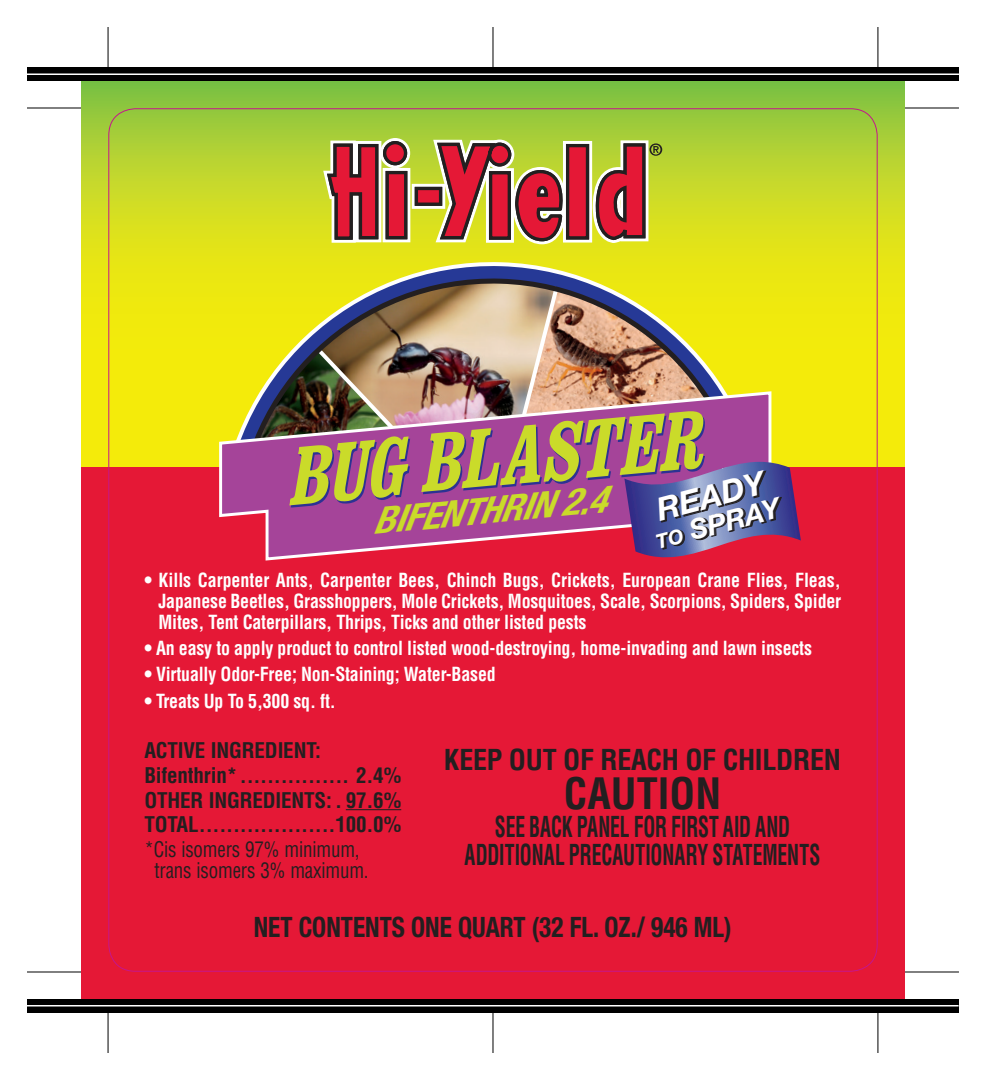
<style>
.page{position:relative;width:986px;height:1080px;background:#fff}
.page>*{position:absolute;margin:0;border:0;box-sizing:border-box;transform-origin:0 0}
.t1{font:700 condensed 42.3px "Helvetica LT Std";color:#231f20}
.t2{font:italic 700 condensed 36.6px "Helvetica Neue LT Std";color:#cadb2a;scale:1.08 1}
.t3{font:italic 700 31.8px "Helvetica Neue LT Std";color:#fff}
.t4{font:700 condensed 28.2px/28.2px "Helvetica LT Std";letter-spacing:-.01em;color:#231f20;text-align:center;scale:.7 1}
.t5{font:700 condensed 28.2px "Helvetica Neue LT Std";color:#231f20;scale:.9 1}
.t6{font:700 condensed 28.2px "Helvetica LT Std";letter-spacing:-.01em;color:#231f20}
.t7{font:italic 700 27.9px "Helvetica Neue LT Std";color:#fff}
.t8{font:700 condensed 21px "Helvetica LT Std";letter-spacing:-.01em;color:#231f20}
.t9{font:condensed 21px "Helvetica LT Std";letter-spacing:-.01em;color:#231f20;scale:.9 1}
.t10{font:700 condensed 18.9px/21px "Helvetica LT Std";letter-spacing:-.01em;color:#fff;text-align:justify;scale:.94 1}
</style>
<div class="page">
<hr style="left:27px;top:107px;width:54px;height:2px;background:#000">
<hr style="left:904px;top:107px;width:54px;height:2px;background:#000">
<hr style="left:27px;top:971px;width:54px;height:2px;background:#000">
<hr style="left:904px;top:971px;width:54px;height:2px;background:#000">
<hr style="left:107px;top:27px;width:2px;height:54px;background:#000">
<hr style="left:107px;top:999px;width:2px;height:54px;background:#000">
<hr style="left:492px;top:27px;width:1px;height:54px;background:#000">
<hr style="left:492px;top:999px;width:1px;height:54px;background:#000">
<hr style="left:877px;top:27px;width:1px;height:54px;background:#000">
<hr style="left:877px;top:999px;width:1px;height:54px;background:#000">
<div style="left:27px;top:999px;width:931px;height:13px;background:#000"></div>
<hr style="left:27px;top:1005px;width:931px;height:1px;background:#fff">
<div style="left:27px;top:68px;width:931px;height:13px;background:#000"></div>
<hr style="left:27px;top:74px;width:931px;height:1px;background:#fff">
<svg style="left:81px;top:81px;width:823px;height:387px;background:#c7d725"></svg>
<svg style="left:212px;top:256px;width:561px;height:212px;background:#e5e21e"></svg>
<img style="left:229px;top:272px;width:527px;height:118px">
<div style="left:81px;top:468px;width:823px;height:531px;background:#e51836"></div>
<hr style="left:346px;top:809px;width:55px;height:1px;background:#231f20">
<svg style="left:323px;top:138px;width:339px;height:106px;background:#b97450"></svg>
<img style="left:218px;top:390px;width:555px;height:171px">
<svg style="left:289px;top:436px;width:121px;height:72px;background:#a98567"></svg>
<svg style="left:421px;top:410px;width:380px;height:151px;background:#a36479"></svg>
<p class="t2" style="left:369px;top:498px;width:219px;rotate:-5deg">BIFENTHRIN 2.4</p>
<p class="t3" style="left:652px;top:491px;width:112px;rotate:-15deg">READY</p>
<p class="t7" style="left:685px;top:514px;width:94px;rotate:-15deg">SPRAY</p>
<p class="t10" style="left:158px;top:569px;width:728px;text-indent:-14px">• Kills Carpenter Ants, Carpenter Bees, Chinch Bugs, Crickets, European Crane Flies, Fleas, Japanese Beetles, Grasshoppers, Mole Crickets, Mosquitoes, Scale, Scorpions, Spiders, Spider Mites, Tent Caterpillars, Thrips, Ticks and other listed pests</p>
<p class="t10" style="left:144px;top:638px;width:711px">• An easy to apply product to control listed wood-destroying, home-invading and lawn insects</p>
<p class="t10" style="left:144px;top:664px;width:375px">• Virtually Odor-Free; Non-Staining; Water-Based</p>
<p class="t10" style="left:144px;top:690px;width:205px">• Treats Up To 5,300 sq. ft.</p>
<p class="t8" style="left:144px;top:738px;width:178px">ACTIVE INGREDIENT:</p>
<p class="t8" style="left:144px;top:762px;width:258px">Bifenthrin*................ 2.4%</p>
<p class="t8" style="left:144px;top:787px;width:258px">OTHER INGREDIENTS: . 97.6%</p>
<p class="t8" style="left:144px;top:811px;width:258px">TOTAL....................100.0%</p>
<p class="t9" style="left:144px;top:836px;width:241px">*Cis isomers 97% minimum,</p>
<p class="t9" style="left:154px;top:857px;width:239px">trans isomers 3% maximum.</p>
<p class="t6" style="left:444px;top:742px;width:398px">KEEP OUT OF REACH OF CHILDREN</p>
<p class="t1" style="left:564px;top:767px;width:159px">CAUTION</p>
<p class="t4" style="left:464px;top:812px;width:510px">SEE BACK PANEL FOR FIRST AID AND<br>ADDITIONAL PRECAUTIONARY STATEMENTS</p>
<p class="t5" style="left:254px;top:910px;width:532px">NET CONTENTS ONE QUART (32 FL. OZ./ 946 ML)</p>
</div>
